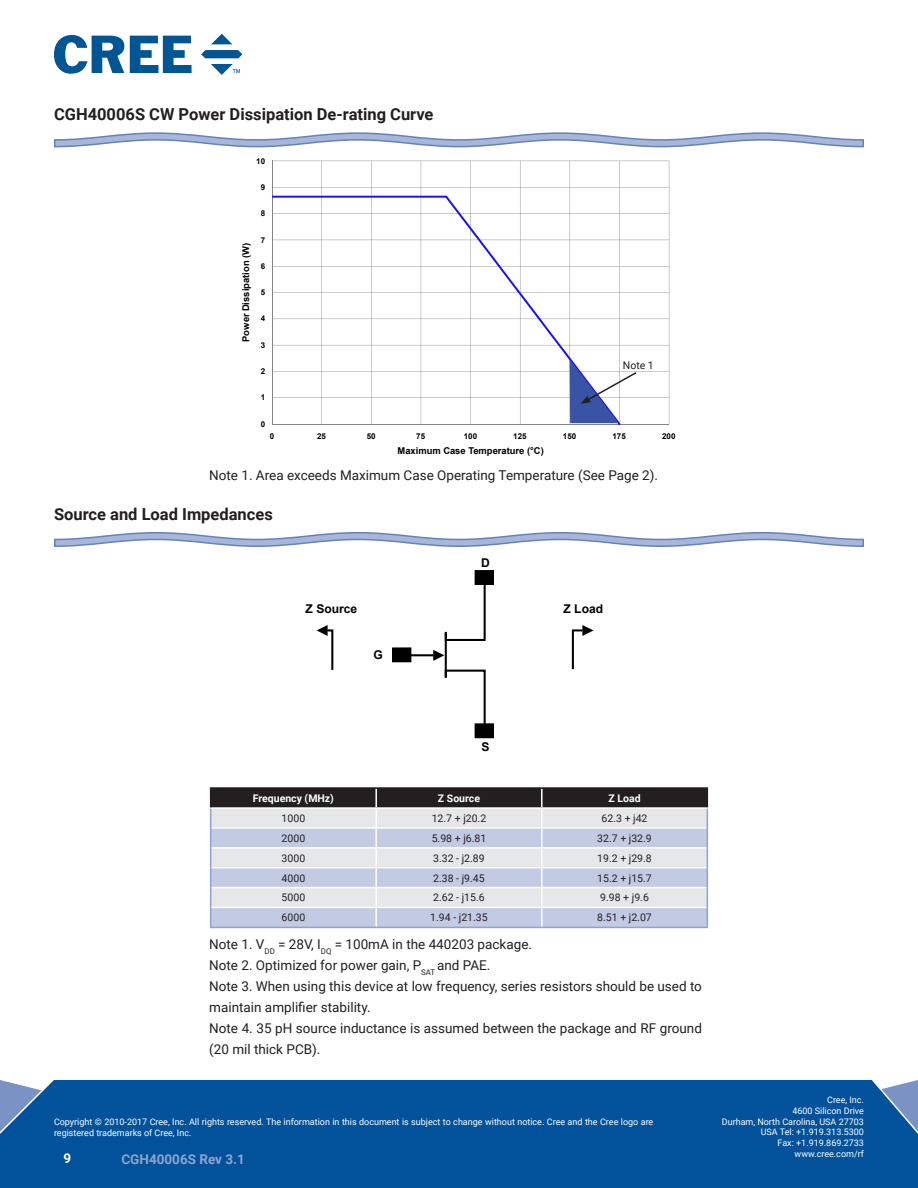
<style>
.page{position:relative;width:918px;height:1188px;background:#fff}
.page>*{position:absolute;margin:0;border:0;box-sizing:border-box;transform-origin:0 0}
.t1{font:700 16.5px "Roboto";color:#231f20}
.t2{font:13.5px/21px "Roboto";color:#231f20}
.t3{font:700 13.5px "Roboto";color:#90a3ce}
.t4{font:700 13.5px "Roboto";color:#fff}
.t5{font:700 12px "Arial";color:#000}
.t6{font:10.5px "Roboto";color:#231f20}
.t7{font:700 10.5px "Roboto";color:#fff}
.t8{font:700 9.45px "Arial";color:#000}
.t9{font:9px/10.8px "Roboto";color:#fff;text-align:right}
.t10{font:700 8.1px "Arial";color:#000}
</style>
<div class="page">
<div style="left:0;top:1080px;width:918px;height:108px;background:#01529a"></div>
<svg style="left:54px;top:35px;width:70px;height:39px"></svg>
<svg style="left:130px;top:36px;width:62px;height:37px"></svg>
<svg style="left:211px;top:34px;width:21px;height:10px"></svg>
<svg style="left:201px;top:50px;width:41px;height:8px"></svg>
<svg style="left:211px;top:64px;width:29px;height:10px"></svg>
<svg style="left:54px;top:132px;width:810px;height:16px"></svg>
<svg style="left:54px;top:532px;width:810px;height:15px"></svg>
<hr style="left:210px;top:787px;width:166px;height:2px;background:#231f20">
<hr style="left:376px;top:787px;width:166px;height:2px;background:#231f20">
<hr style="left:542px;top:787px;width:166px;height:2px;background:#231f20">
<svg style="left:210px;top:788px;width:498px;height:139px;background:#bec1cc"></svg>
<hr style="left:210px;top:927px;width:166px;height:1px;background:#90a3ce">
<hr style="left:376px;top:927px;width:166px;height:1px;background:#90a3ce">
<hr style="left:542px;top:927px;width:166px;height:1px;background:#90a3ce">
<div style="left:393px;top:648px;width:18px;height:14px;background:#000"></div>
<div style="left:392px;top:648px;width:19px;height:14px;border:1px solid #000"></div>
<div style="left:475px;top:571px;width:18px;height:13px;background:#000"></div>
<div style="left:475px;top:570px;width:19px;height:15px;border:1px solid #000"></div>
<div style="left:475px;top:724px;width:18px;height:14px;background:#000"></div>
<div style="left:475px;top:723px;width:19px;height:15px;border:1px solid #000"></div>
<svg style="left:317px;top:625px;width:17px;height:45px"></svg>
<svg style="left:571px;top:625px;width:23px;height:45px"></svg>
<hr style="left:411px;top:654px;width:22px;height:2px;background:#000">
<svg style="left:433px;top:582px;width:54px;height:144px"></svg>
<hr style="left:272px;top:398px;width:397px;height:1px;background:#858585">
<hr style="left:272px;top:371px;width:397px;height:1px;background:#858585">
<hr style="left:272px;top:345px;width:397px;height:1px;background:#858585">
<hr style="left:272px;top:319px;width:397px;height:1px;background:#858585">
<hr style="left:272px;top:292px;width:397px;height:1px;background:#858585">
<hr style="left:272px;top:266px;width:397px;height:1px;background:#858585">
<hr style="left:272px;top:240px;width:397px;height:1px;background:#858585">
<hr style="left:272px;top:213px;width:397px;height:1px;background:#858585">
<hr style="left:272px;top:187px;width:397px;height:1px;background:#858585">
<hr style="left:272px;top:161px;width:397px;height:1px;background:#858585">
<hr style="left:321px;top:161px;width:1px;height:263px;background:#858585">
<hr style="left:371px;top:161px;width:1px;height:263px;background:#858585">
<hr style="left:421px;top:161px;width:1px;height:263px;background:#858585">
<hr style="left:470px;top:161px;width:1px;height:263px;background:#858585">
<hr style="left:520px;top:161px;width:1px;height:263px;background:#858585">
<hr style="left:570px;top:161px;width:1px;height:263px;background:#858585">
<hr style="left:619px;top:161px;width:1px;height:263px;background:#858585">
<hr style="left:669px;top:161px;width:1px;height:263px;background:#858585">
<hr style="left:272px;top:161px;width:1px;height:263px;background:#858585">
<hr style="left:272px;top:424px;width:397px;height:1px;background:#858585">
<svg style="left:272px;top:196px;width:348px;height:229px"></svg>
<svg style="left:570px;top:359px;width:68px;height:64px"></svg>
<p class="t1" style="left:54px;top:103px;width:381px">CGH40006S CW Power Dissipation De-rating Curve</p>
<p class="t10" style="left:256px;top:155px;width:10px">10</p>
<p class="t10" style="left:261px;top:181px;width:6px">9</p>
<p class="t8" style="left:239px;top:342px;width:100px;rotate:-90deg">Power Dissipation (W)</p>
<p class="t10" style="left:261px;top:208px;width:6px">8</p>
<p class="t10" style="left:261px;top:234px;width:6px">7</p>
<p class="t10" style="left:261px;top:260px;width:6px">6</p>
<p class="t10" style="left:261px;top:287px;width:6px">5</p>
<p class="t10" style="left:261px;top:313px;width:6px">4</p>
<p class="t10" style="left:261px;top:339px;width:6px">3</p>
<p class="t10" style="left:261px;top:366px;width:6px">2</p>
<p class="t10" style="left:261px;top:392px;width:6px">1</p>
<p class="t10" style="left:261px;top:418px;width:6px">0</p>
<p class="t6" style="left:623px;top:358px;width:32px">Note 1</p>
<p class="t10" style="left:270px;top:430px;width:6px">0</p>
<p class="t10" style="left:317px;top:430px;width:10px">25</p>
<p class="t10" style="left:367px;top:430px;width:10px">50</p>
<p class="t10" style="left:416px;top:430px;width:10px">75</p>
<p class="t10" style="left:464px;top:430px;width:15px">100</p>
<p class="t10" style="left:513px;top:430px;width:15px">125</p>
<p class="t10" style="left:563px;top:430px;width:15px">150</p>
<p class="t10" style="left:612px;top:430px;width:15px">175</p>
<p class="t10" style="left:662px;top:430px;width:15px">200</p>
<p class="t8" style="left:397px;top:444px;width:148px">Maximum Case Temperature (°C)</p>
<p class="t2" style="left:209px;top:465px;width:450px">Note 1. Area exceeds Maximum Case Operating Temperature (See Page 2).</p>
<p class="t1" style="left:54px;top:503px;width:220px">Source and Load Impedances</p>
<p class="t5" style="left:481px;top:555px;width:10px">D</p>
<p class="t5" style="left:306px;top:601px;width:53px">Z Source</p>
<p class="t5" style="left:564px;top:601px;width:41px">Z Load</p>
<p class="t5" style="left:373px;top:647px;width:11px">G</p>
<p class="t5" style="left:482px;top:739px;width:10px">S</p>
<p class="t7" style="left:253px;top:791px;width:83px">Frequency (MHz)</p>
<p class="t7" style="left:438px;top:791px;width:44px">Z Source</p>
<p class="t7" style="left:608px;top:791px;width:34px">Z Load</p>
<p class="t6" style="left:282px;top:811px;width:25px">1000</p>
<p class="t6" style="left:432px;top:811px;width:56px">12.7 + j20.2</p>
<p class="t6" style="left:602px;top:811px;width:47px">62.3 + j42</p>
<p class="t6" style="left:282px;top:831px;width:25px">2000</p>
<p class="t6" style="left:432px;top:831px;width:56px">5.98 + j6.81</p>
<p class="t6" style="left:597px;top:831px;width:56px">32.7 + j32.9</p>
<p class="t6" style="left:282px;top:851px;width:25px">3000</p>
<p class="t6" style="left:433px;top:851px;width:53px">3.32 - j2.89</p>
<p class="t6" style="left:597px;top:851px;width:56px">19.2 + j29.8</p>
<p class="t6" style="left:282px;top:870px;width:25px">4000</p>
<p class="t6" style="left:433px;top:870px;width:53px">2.38 - j9.45</p>
<p class="t6" style="left:597px;top:870px;width:56px">15.2 + j15.7</p>
<p class="t6" style="left:282px;top:890px;width:25px">5000</p>
<p class="t6" style="left:433px;top:890px;width:53px">2.62 - j15.6</p>
<p class="t6" style="left:600px;top:890px;width:50px">9.98 + j9.6</p>
<p class="t6" style="left:282px;top:910px;width:25px">6000</p>
<p class="t6" style="left:430px;top:910px;width:59px">1.94 - j21.35</p>
<p class="t6" style="left:597px;top:910px;width:56px">8.51 + j2.07</p>
<p class="t2" style="left:209px;top:933px;width:494px">Note 1. V<sub>DD</sub> = 28V, I<sub>DQ</sub> = 100mA in the 440203 package.<br>Note 2. Optimized for power gain, P<sub>SAT</sub> and PAE.<br>Note 3. When using this device at low frequency, series resistors should be used to maintain amplifier stability.<br>Note 4. 35 pH source inductance is assumed between the package and RF ground (20 mil thick PCB).</p>
<p class="t9" style="left:54px;top:1116px;width:601px;text-align:left">Copyright © 2010-2017 Cree, Inc. All rights reserved. The information in this document is subject to change without notice. Cree and the Cree logo are registered trademarks of Cree, Inc.</p>
<p class="t4" style="left:64px;top:1148px;width:9px">9</p>
<p class="t3" style="left:122px;top:1149px;width:125px">CGH40006S Rev 3.1</p>
<p class="t9" style="left:722px;top:1094px;width:144px">Cree, Inc.<br>4600 Silicon Drive<br>Durham, North Carolina, USA 27703<br>USA Tel: +1.919.313.5300<br>Fax: +1.919.869.2733 www.cree.com/rf</p>
</div>
